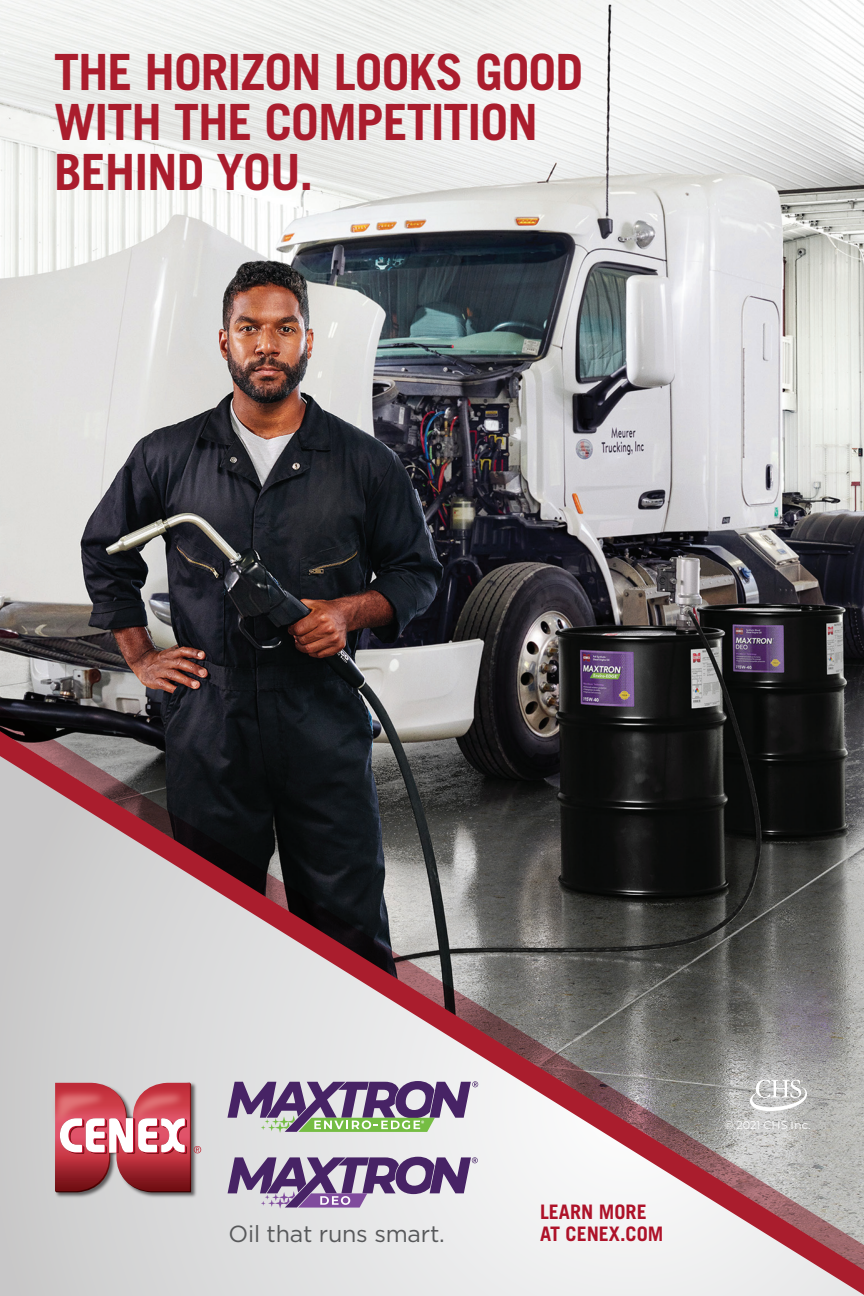
<style>
.page{position:relative;width:864px;height:1296px;background:#fff}
.page>*{position:absolute;margin:0;border:0;box-sizing:border-box;transform-origin:0 0}
.t1{font:700 50px/50px "Trade Gothic LT Std";letter-spacing:-.02em;color:#aa1d2d}
.t2{font:23.2px "Gotham";letter-spacing:-.01em;color:#57585a}
.t3{font:700 20px "Trade Gothic LT Std";color:#ae1229}
.t4{font:11.2px "Montserrat";color:#fff}
</style>
<div class="page">
<img style="left:0;top:0;width:864px;height:682px">
<svg style="left:0;top:682px;width:864px;height:614px;background:#8b8384"></svg>
<svg style="left:227px;top:1081px;width:251px;height:52px;background:#958d9c"></svg>
<img style="left:53px;top:1150px;width:145px;height:50px">
<div style="left:44px;top:1070px;width:63px;height:80px;background:#cfcfcf"></div>
<div style="left:107px;top:1070px;width:101px;height:77px;background:#dadadb"></div>
<svg style="left:55px;top:1083px;width:146px;height:109px;background:#c36972"></svg>
<svg style="left:228px;top:1157px;width:250px;height:52px;background:#9a87aa"></svg>
<p class="t1" style="left:54px;top:47px;width:531px">THE HORIZON LOOKS GOOD<br>WITH THE COMPETITION<br>BEHIND YOU.</p>
<p class="t3" style="left:540px;top:1200px;width:108px">LEARN MORE</p>
<p class="t2" style="left:229px;top:1219px;width:218px">Oil that runs smart.</p>
<p class="t3" style="left:540px;top:1222px;width:125px">AT CENEX.COM</p>
<p class="t4" style="left:724px;top:1118px;width:88px">© 2021 CHS Inc.</p>
</div>
